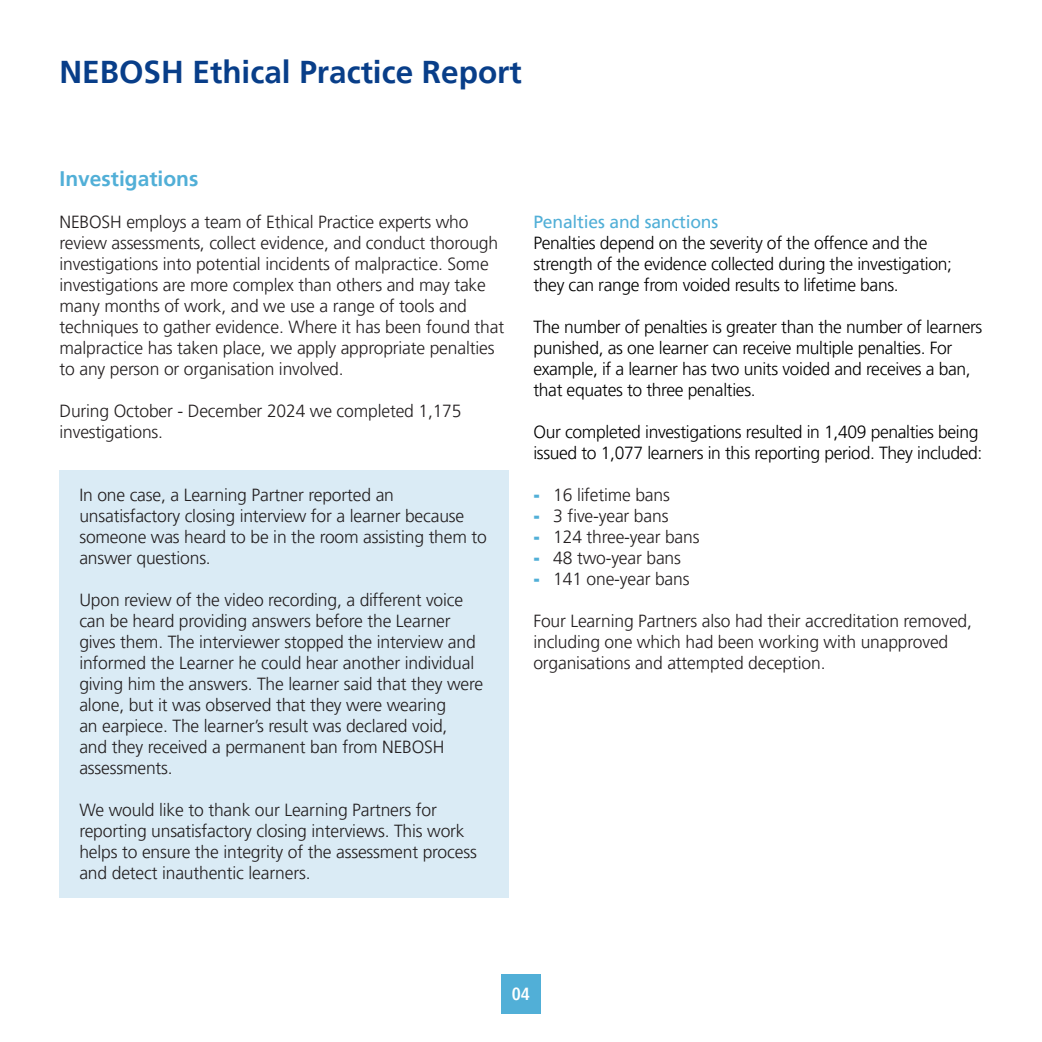
<style>
.page{position:relative;width:1042px;height:1042px;background:#fff}
.page>*{position:absolute;margin:0;border:0;box-sizing:border-box;transform-origin:0 0}
.t1{font:700 31.5px "Frutiger LT Pro";color:#083e89}
.t2{font:700 21px "Frutiger LT Pro";color:#51afd7}
.t3{font:300 17.5px/21px "Frutiger LT Pro";letter-spacing:-.01em;color:#231f20}
.t4{font:300 17.5px/21px "Frutiger LT Pro";letter-spacing:-.02em;color:#000}
.t5{font:17.5px "Frutiger LT Pro";letter-spacing:-.01em;color:#51afd7}
.t6{font:700 condensed 17.5px "Frutiger LT Pro";color:#fff}
.s1{font-weight:900;color:#51afd7}
</style>
<div class="page">
<div style="left:60px;top:470px;width:448px;height:428px;background:#daebf5"></div>
<div style="left:501px;top:974px;width:40px;height:39px;background:#51afd7"></div>
<h1 class="t1" style="left:60px;top:53px;width:464px">NEBOSH Ethical Practice Report</h1>
<p class="t2" style="left:60px;top:166px;width:140px">Investigations</p>
<p class="t3" style="left:60px;top:212px;width:446px">NEBOSH employs a team of Ethical Practice experts who review assessments, collect evidence, and conduct thorough investigations into potential incidents of malpractice. Some investigations are more complex than others and may take many months of work, and we use a range of tools and techniques to gather evidence. Where it has been found that malpractice has taken place, we apply appropriate penalties to any person or organisation involved.</p>
<p class="t3" style="left:60px;top:401px;width:403px">During October - December 2024 we completed 1,175 investigations.</p>
<p class="t3" style="left:79px;top:485px;width:409px">In one case, a Learning Partner reported an unsatisfactory closing interview for a learner because someone was heard to be in the room assisting them to answer questions.</p>
<p class="t3" style="left:79px;top:590px;width:405px">Upon review of the video recording, a different voice can be heard providing answers before the Learner gives them. The interviewer stopped the interview and informed the Learner he could hear another individual giving him the answers. The learner said that they were alone, but it was observed that they were wearing<br>an earpiece. The learner’s result was declared void,<br>and they received a permanent ban from NEBOSH assessments.</p>
<p class="t3" style="left:79px;top:800px;width:399px">We would like to thank our Learning Partners for reporting unsatisfactory closing interviews. This work helps to ensure the integrity of the assessment process and detect inauthentic learners.</p>
<p class="t5" style="left:533px;top:212px;width:186px">Penalties and sanctions</p>
<p class="t4" style="left:533px;top:233px;width:420px">Penalties depend on the severity of the offence and the strength of the evidence collected during the investigation; they can range from voided results to lifetime bans.</p>
<p class="t4" style="left:533px;top:317px;width:450px">The number of penalties is greater than the number of learners punished, as one learner can receive multiple penalties. For example, if a learner has two units voided and receives a ban, that equates to three penalties.</p>
<p class="t4" style="left:533px;top:422px;width:450px">Our completed investigations resulted in 1,409 penalties being issued to 1,077 learners in this reporting period. They included:</p>
<p class="t3" style="left:533px;top:485px;width:138px"><span class="s1">-</span> 16 lifetime bans</p>
<p class="t3" style="left:533px;top:506px;width:137px"><span class="s1">-</span> 3 five-year bans</p>
<p class="t3" style="left:533px;top:527px;width:168px"><span class="s1">-</span> 124 three-year bans</p>
<p class="t3" style="left:533px;top:548px;width:149px"><span class="s1">-</span> 48 two-year bans</p>
<p class="t3" style="left:533px;top:569px;width:158px"><span class="s1">-</span> 141 one-year bans</p>
<p class="t3" style="left:533px;top:611px;width:440px">Four Learning Partners also had their accreditation removed, including one which had been working with unapproved organisations and attempted deception.</p>
<p class="t6" style="left:512px;top:984px;width:20px">04</p>
</div>
